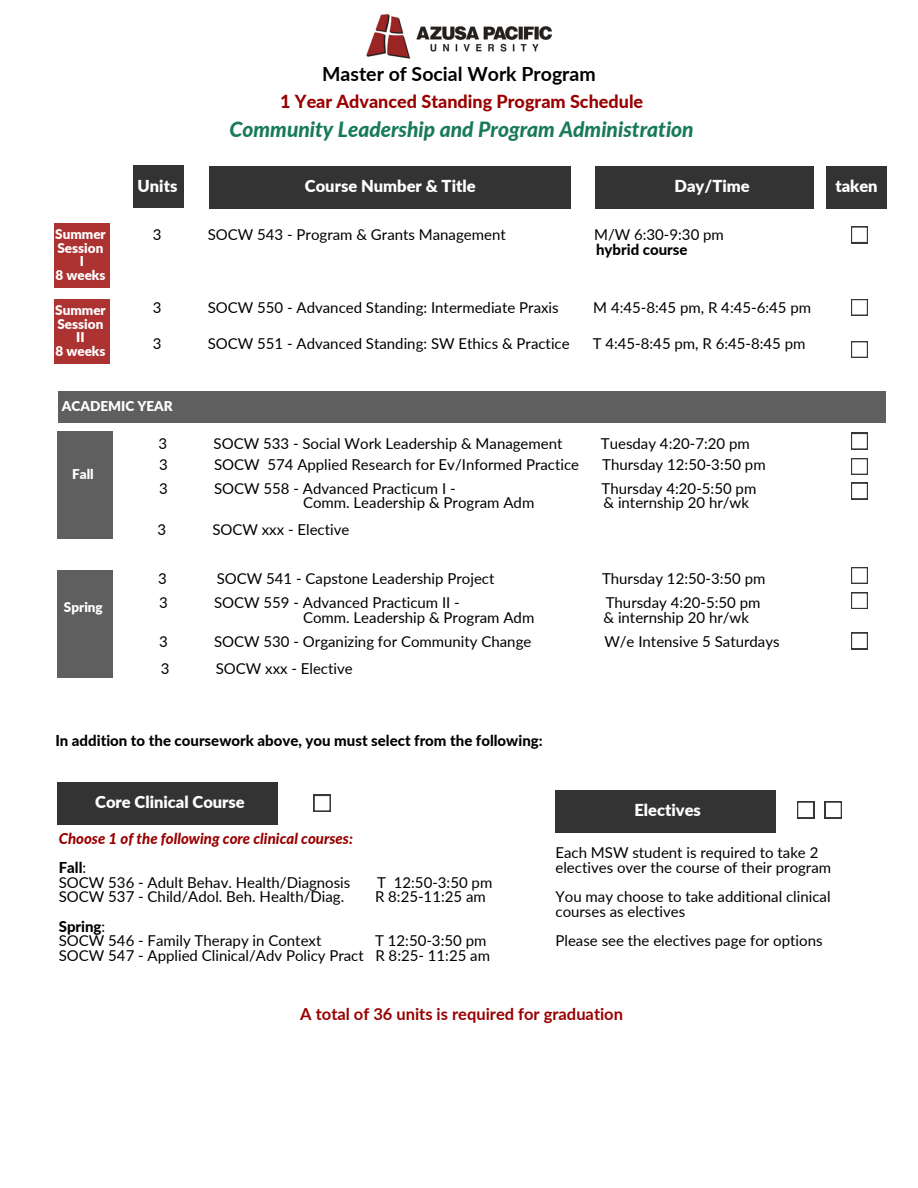
<style>
.page{position:relative;width:918px;height:1188px;background:#fff}
.page>*{position:absolute;margin:0;border:0;box-sizing:border-box;transform-origin:0 0}
.t1{font:italic 800 21px "Lato";color:#18795b}
.t2{font:700 19.5px "Lato";color:#000}
.t3{font:800 18px "Lato";color:#900}
.t4{font:900 16.5px "Lato";color:#fff}
.t5{font:700 16.5px "Lato";color:#900}
.t6{font:15px/14.7px "Lato";color:#000}
.t7{font:800 15px "Lato";color:#000}
.t8{font:italic 800 15px "Lato";color:#900}
.t9{font:900 13.65px "Lato";color:#fff}
.t10{font:900 13.5px/13.5px "Lato";color:#fff;text-align:center}
.s1{font-weight:800}
</style>
<div class="page">
<img style="left:366px;top:14px;width:186px;height:45px">
<div style="left:58px;top:391px;width:828px;height:31px;background:#5f5f5f"></div>
<div style="left:57px;top:431px;width:56px;height:108px;background:#5f5f5f"></div>
<div style="left:57px;top:570px;width:56px;height:108px;background:#5f5f5f"></div>
<div style="left:57px;top:782px;width:221px;height:43px;background:#333"></div>
<div style="left:555px;top:790px;width:221px;height:43px;background:#333"></div>
<div style="left:54px;top:223px;width:55px;height:64px;background:#ad3333"></div>
<div style="left:54px;top:299px;width:55px;height:64px;background:#ad3333"></div>
<div style="left:133px;top:166px;width:51px;height:42px;background:#333"></div>
<div style="left:210px;top:166px;width:361px;height:43px;background:#333"></div>
<div style="left:596px;top:166px;width:218px;height:43px;background:#333"></div>
<div style="left:826px;top:166px;width:61px;height:43px;background:#333"></div>
<svg style="left:851px;top:299px;width:17px;height:17px"></svg>
<svg style="left:851px;top:341px;width:17px;height:17px"></svg>
<svg style="left:851px;top:227px;width:17px;height:16px"></svg>
<svg style="left:851px;top:433px;width:17px;height:17px"></svg>
<svg style="left:851px;top:458px;width:17px;height:17px"></svg>
<svg style="left:851px;top:483px;width:17px;height:16px"></svg>
<svg style="left:851px;top:567px;width:17px;height:17px"></svg>
<svg style="left:851px;top:592px;width:17px;height:17px"></svg>
<svg style="left:851px;top:633px;width:17px;height:16px"></svg>
<svg style="left:797px;top:802px;width:17px;height:16px"></svg>
<svg style="left:825px;top:802px;width:17px;height:16px"></svg>
<svg style="left:314px;top:795px;width:17px;height:17px"></svg>
<h1 class="t2" style="left:322px;top:61px;width:275px">Master of Social Work Program</h1>
<h1 class="t3" style="left:280px;top:90px;width:365px">1 Year Advanced Standing Program Schedule</h1>
<h1 class="t1" style="left:230px;top:117px;width:466px">Community Leadership and Program Administration</h1>
<p class="t9" style="left:61px;top:220px;width:48px">YEAR 1</p>
<p class="t10" style="left:55px;top:227px;width:52px">Summer</p>
<h3 class="t10" style="left:58px;top:241px;width:47px">Session</h3>
<p class="t10" style="left:80px;top:254px;width:6px">I</p>
<h3 class="t10" style="left:55px;top:268px;width:52px">8 weeks</h3>
<h3 class="t10" style="left:55px;top:303px;width:52px">Summer</h3>
<h3 class="t10" style="left:58px;top:317px;width:47px">Session<br>II</h3>
<h2 class="t10" style="left:55px;top:344px;width:52px">8 weeks</h2>
<h3 class="t4" style="left:138px;top:175px;width:41px">Units</h3>
<h3 class="t4" style="left:305px;top:175px;width:172px">Course Number &amp; Title</h3>
<h3 class="t4" style="left:675px;top:176px;width:77px">Day/Time</h3>
<h2 class="t4" style="left:835px;top:176px;width:44px">taken</h2>
<h3 class="t6" style="left:153px;top:227px;width:10px">3</h3>
<h3 class="t6" style="left:208px;top:227px;width:300px">SOCW 543 - Program &amp; Grants Management</h3>
<h3 class="t6" style="left:594px;top:227px;width:131px">M/W 6:30-9:30 pm <span class="s1">hybrid course</span></h3>
<h2 class="t6" style="left:153px;top:299px;width:10px">3</h2>
<h2 class="t6" style="left:208px;top:299px;width:352px">SOCW 550 - Advanced Standing: Intermediate Praxis</h2>
<h2 class="t6" style="left:593px;top:299px;width:219px">M 4:45-8:45 pm, R 4:45-6:45 pm</h2>
<h2 class="t6" style="left:153px;top:336px;width:10px">3</h2>
<h2 class="t6" style="left:208px;top:336px;width:363px">SOCW 551 - Advanced Standing: SW Ethics &amp; Practice</h2>
<h2 class="t6" style="left:593px;top:336px;width:214px">T 4:45-8:45 pm, R 6:45-8:45 pm</h2>
<p class="t9" style="left:62px;top:397px;width:113px">ACADEMIC YEAR</p>
<p class="t10" style="left:72px;top:467px;width:23px">Fall</p>
<p class="t6" style="left:159px;top:436px;width:10px">3</p>
<p class="t6" style="left:214px;top:436px;width:350px">SOCW 533 - Social Work Leadership &amp; Management</p>
<p class="t6" style="left:601px;top:436px;width:150px">Tuesday 4:20-7:20 pm</p>
<p class="t6" style="left:159px;top:481px;width:10px">3</p>
<p class="t6" style="left:214px;top:481px;width:243px">SOCW 558 - Advanced Practicum I -</p>
<p class="t6" style="left:602px;top:481px;width:156px">Thursday 4:20-5:50 pm</p>
<p class="t6" style="left:303px;top:495px;width:233px">Comm. Leadership &amp; Program Adm</p>
<p class="t6" style="left:603px;top:495px;width:147px">&amp; internship 20 hr/wk</p>
<h2 class="t6" style="left:159px;top:457px;width:10px">3</h2>
<h2 class="t6" style="left:214px;top:457px;width:367px">SOCW 574 Applied Research for Ev/Informed Practice</h2>
<h2 class="t6" style="left:602px;top:457px;width:165px">Thursday 12:50-3:50 pm</h2>
<h3 class="t6" style="left:157px;top:522px;width:10px">3</h3>
<h3 class="t6" style="left:212px;top:522px;width:139px">SOCW xxx - Elective</h3>
<h2 class="t6" style="left:158px;top:571px;width:10px">3</h2>
<h2 class="t6" style="left:217px;top:571px;width:279px">SOCW 541 - Capstone Leadership Project</h2>
<h2 class="t6" style="left:602px;top:571px;width:165px">Thursday 12:50-3:50 pm</h2>
<p class="t10" style="left:64px;top:600px;width:40px">Spring</p>
<p class="t6" style="left:159px;top:595px;width:10px">3</p>
<p class="t6" style="left:214px;top:595px;width:247px">SOCW 559 - Advanced Practicum II -</p>
<p class="t6" style="left:606px;top:595px;width:156px">Thursday 4:20-5:50 pm</p>
<p class="t6" style="left:303px;top:610px;width:233px">Comm. Leadership &amp; Program Adm</p>
<p class="t6" style="left:603px;top:610px;width:147px">&amp; internship 20 hr/wk</p>
<h2 class="t6" style="left:159px;top:634px;width:10px">3</h2>
<h2 class="t6" style="left:214px;top:634px;width:319px">SOCW 530 - Organizing for Community Change</h2>
<h2 class="t6" style="left:604px;top:634px;width:177px">W/e Intensive 5 Saturdays</h2>
<h3 class="t6" style="left:161px;top:661px;width:10px">3</h3>
<h3 class="t6" style="left:216px;top:661px;width:139px">SOCW xxx - Elective</h3>
<h2 class="t7" style="left:55px;top:731px;width:489px">In addition to the coursework above, you must select from the following:</h2>
<h2 class="t4" style="left:95px;top:792px;width:151px">Core Clinical Course</h2>
<h3 class="t8" style="left:59px;top:829px;width:296px">Choose 1 of the following core clinical courses:</h3>
<h3 class="t6" style="left:59px;top:860px;width:293px"><span class="s1">Fall</span>:<br>SOCW 536 - Adult Behav. Health/Diagnosis</h3>
<h3 class="t6" style="left:377px;top:875px;width:117px">T 12:50-3:50 pm</h3>
<h3 class="t6" style="left:59px;top:889px;width:287px">SOCW 537 - Child/Adol. Beh. Health/Diag.</h3>
<h3 class="t6" style="left:375px;top:889px;width:112px">R 8:25-11:25 am</h3>
<h3 class="t6" style="left:59px;top:919px;width:264px"><span class="s1">Spring</span>:<br>SOCW 546 - Family Therapy in Context</h3>
<h3 class="t6" style="left:59px;top:933px;width:433px;text-align:right">T 12:50-3:50 pm<br>SOCW 547 - Applied Clinical/Adv Policy Pract R 8:25- 11:25 am</h3>
<h4 class="t4" style="left:634px;top:799px;width:68px">Electives</h4>
<p class="t6" style="left:556px;top:845px;width:277px">Each MSW student is required to take 2 electives over the course of their program</p>
<h3 class="t6" style="left:556px;top:889px;width:277px">You may choose to take additional clinical courses as electives</h3>
<h3 class="t6" style="left:556px;top:933px;width:269px">Please see the electives page for options</h3>
<h3 class="t5" style="left:300px;top:1004px;width:324px">A total of 36 units is required for graduation</h3>
</div>
